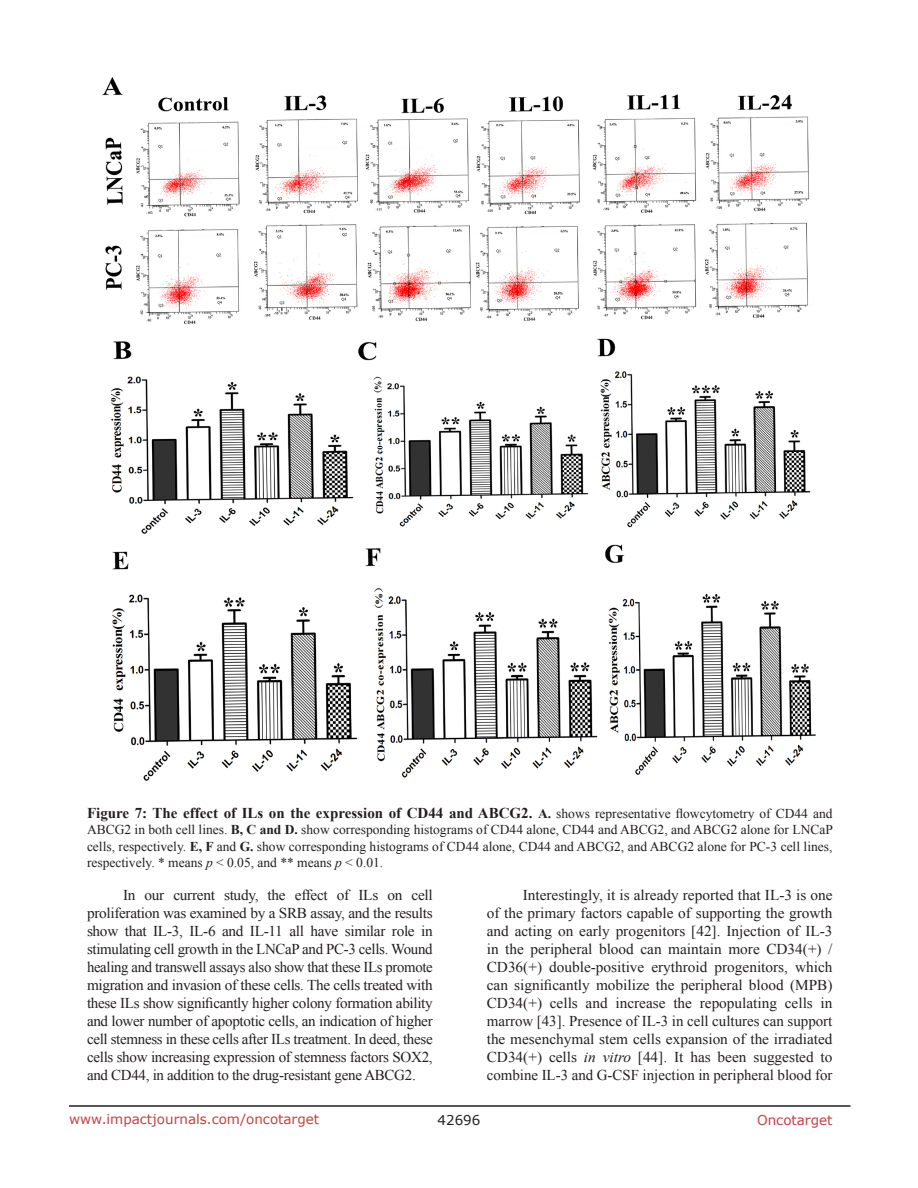
<style>
.page{position:relative;width:918px;height:1188px;background:#fff}
.page>*{position:absolute;margin:0;border:0;box-sizing:border-box;transform-origin:0 0}
.BodyText{font:15px/18px "Times New Roman";letter-spacing:-.01em;color:#231f20;text-align:justify}
.FigureText{font:700 15px "Times New Roman";color:#231f20}
.FigureText-2{font:13.5px/16.2px "Times New Roman";color:#231f20;text-align:justify}
.t1{font:13.5px "Verdana";color:#c24141}
.t2{font:13.5px "Verdana";color:#231f20}
.s1{font-size:13.5px}
.s2{font-weight:400;font-size:13.5px}
.s3{font-weight:700}
.s4{font-style:italic}
</style>
<div class="page">
<hr style="left:69px;top:1105px;width:781px;height:2px;background:#231f20">
<img style="left:102px;top:77px;width:714px;height:704px">
<p class="FigureText" style="left:87px;top:803px;width:747px">Figure 7: The effect of ILs on the expression of CD44 and ABCG2. <span class="s1">A.</span> <span class="s2">shows representative flowcytometry of CD44 and</span></p>
<p class="FigureText-2" style="left:87px;top:822px;width:747px">ABCG2 in both cell lines. <span class="s3">B, C and D.</span> show corresponding histograms of CD44 alone, CD44 and ABCG2, and ABCG2 alone for LNCaP cells, respectively. <span class="s3">E, F</span> and <span class="s3">G.</span> show corresponding histograms of CD44 alone, CD44 and ABCG2, and ABCG2 alone for PC-3 cell lines, respectively. * means <span class="s4">p</span> &lt; 0.05, and ** means <span class="s4">p</span> &lt; 0.01.</p>
<p class="BodyText" style="left:87px;top:886px;width:347px;text-indent:36px">In our current study, the effect of ILs on cell proliferation was examined by a SRB assay, and the results show that IL-3, IL-6 and IL-11 all have similar role in stimulating cell growth in the LNCaP and PC-3 cells. Wound healing and transwell assays also show that these ILs promote migration and invasion of these cells. The cells treated with these ILs show significantly higher colony formation ability and lower number of apoptotic cells, an indication of higher cell stemness in these cells after ILs treatment. In deed, these cells show increasing expression of stemness factors SOX2, and CD44, in addition to the drug-resistant gene ABCG2.</p>
<p class="BodyText" style="left:487px;top:886px;width:347px;text-indent:36px">Interestingly, it is already reported that IL-3 is one of the primary factors capable of supporting the growth and acting on early progenitors [42]. Injection of IL-3 in the peripheral blood can maintain more CD34(+) / CD36(+) double-positive erythroid progenitors, which can significantly mobilize the peripheral blood (MPB)<br>CD34(+) cells and increase the repopulating cells in marrow [43]. Presence of IL-3 in cell cultures can support the mesenchymal stem cells expansion of the irradiated CD34(+) cells <span class="s4">in vitro</span> [44]. It has been suggested to combine IL-3 and G-CSF injection in peripheral blood for</p>
<p class="t1" style="left:69px;top:1110px;width:252px">www.impactjournals.com/oncotarget</p>
<p class="t2" style="left:438px;top:1111px;width:44px">42696</p>
<p class="t1" style="left:757px;top:1111px;width:77px">Oncotarget</p>
</div>
